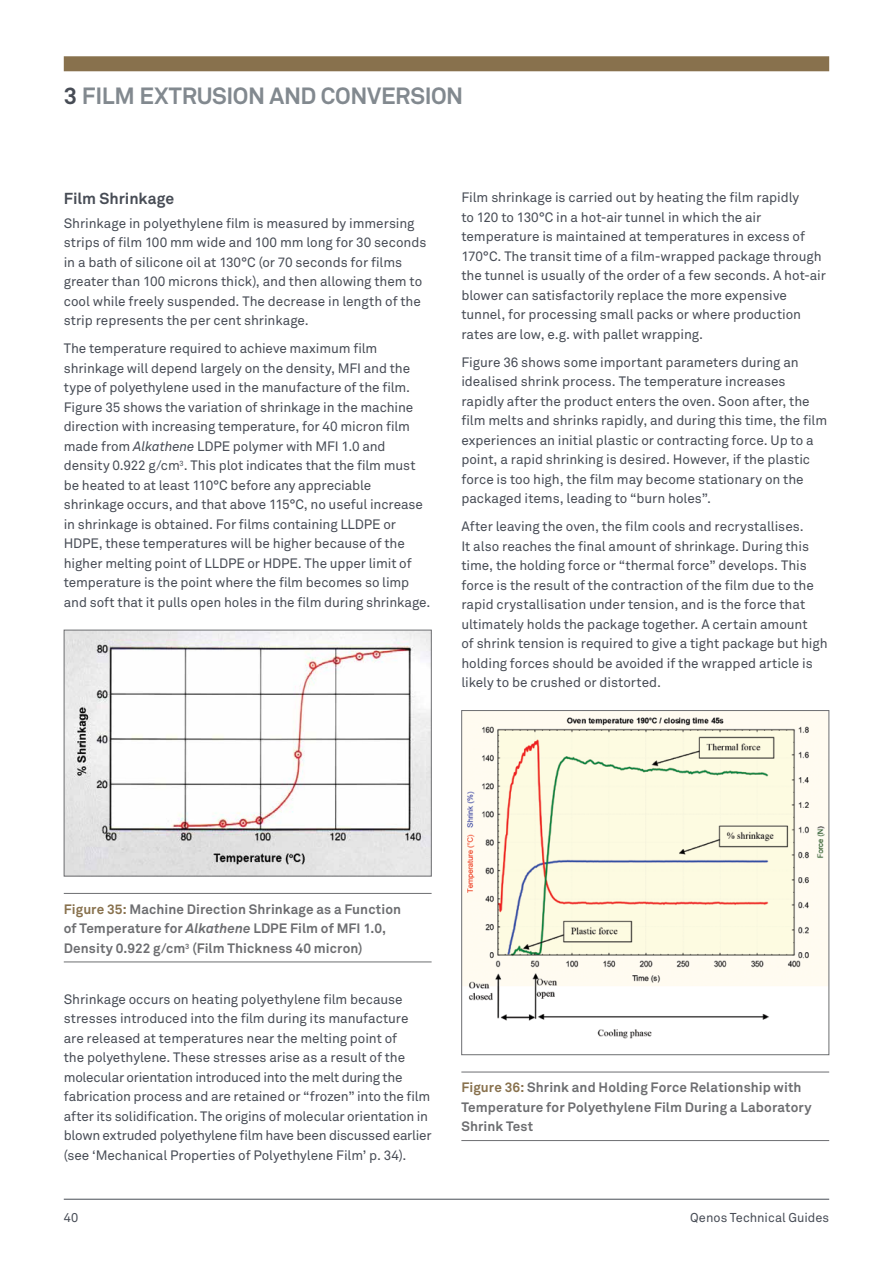
<style>
.page{position:relative;width:893px;height:1263px;background:#fff}
.page>*{position:absolute;margin:0;border:0;box-sizing:border-box;transform-origin:0 0}
.t1{font:700 23.25px "Akkurat";letter-spacing:-.015em;color:#82898f}
.t2{font:700 15.75px "Akkurat";color:#474c55}
.t3{font:13.5px/19.5px "Akkurat";letter-spacing:-.005em;color:#474c55}
.t4{font:700 13.5px/19.5px "Akkurat";letter-spacing:.01em;color:#6d6e71}
.t5{font:12.75px "Akkurat";color:#474c55}
.s1{color:#474c55}
.s2{font-style:italic}
.s3{color:#88714d}
</style>
<div class="page">
<hr style="left:64px;top:1199px;width:765px;height:1px;background:#474c55">
<div style="left:64px;top:56px;width:765px;height:15px;background:#88714d"></div>
<hr style="left:64px;top:893px;width:368px;height:1px;background:#6d6e71">
<hr style="left:64px;top:962px;width:368px;height:1px;background:#6d6e71">
<img style="left:66px;top:632px;width:364px;height:242px">
<div style="left:64px;top:630px;width:368px;height:246px;border:1px solid #6d6e71"></div>
<hr style="left:461px;top:1072px;width:368px;height:1px;background:#6d6e71">
<hr style="left:461px;top:1140px;width:368px;height:1px;background:#6d6e71">
<img style="left:463px;top:712px;width:364px;height:327px">
<div style="left:461px;top:710px;width:368px;height:345px;border:1px solid #6d6e71"></div>
<h1 class="t1" style="left:64px;top:81px;width:401px"><span class="s1">3</span> FILM EXTRUSION AND CONVERSION</h1>
<p class="t2" style="left:64px;top:189px;width:112px">Film Shrinkage</p>
<p class="t3" style="left:64px;top:213px;width:364px">Shrinkage in polyethylene film is measured by immersing strips of film 100 mm wide and 100 mm long for 30 seconds in a bath of silicone oil at 130°C (or 70 seconds for films greater than 100 microns thick), and then allowing them to cool while freely suspended. The decrease in length of the strip represents the per cent shrinkage.</p>
<p class="t3" style="left:64px;top:338px;width:368px">The temperature required to achieve maximum film shrinkage will depend largely on the density, MFI and the type of polyethylene used in the manufacture of the film.<br>Figure 35 shows the variation of shrinkage in the machine direction with increasing temperature, for 40 micron film made from <span class="s2">Alkathene</span> LDPE polymer with MFI 1.0 and density 0.922 g/cm<sup>3</sup>. This plot indicates that the film must be heated to at least 110°C before any appreciable shrinkage occurs, and that above 115°C, no useful increase in shrinkage is obtained. For films containing LLDPE or HDPE, these temperatures will be higher because of the higher melting point of LLDPE or HDPE. The upper limit of temperature is the point where the film becomes so limp and soft that it pulls open holes in the film during shrinkage.</p>
<p class="t3" style="left:461px;top:187px;width:366px">Film shrinkage is carried out by heating the film rapidly<br>to 120 to 130°C in a hot-air tunnel in which the air temperature is maintained at temperatures in excess of 170°C. The transit time of a film-wrapped package through the tunnel is usually of the order of a few seconds. A hot-air blower can satisfactorily replace the more expensive tunnel, for processing small packs or where production rates are low, e.g. with pallet wrapping.</p>
<p class="t3" style="left:461px;top:352px;width:367px">Figure 36 shows some important parameters during an idealised shrink process. The temperature increases rapidly after the product enters the oven. Soon after, the film melts and shrinks rapidly, and during this time, the film experiences an initial plastic or contracting force. Up to a point, a rapid shrinking is desired. However, if the plastic force is too high, the film may become stationary on the packaged items, leading to “burn holes”.</p>
<p class="t3" style="left:461px;top:516px;width:368px">After leaving the oven, the film cools and recrystallises.<br>It also reaches the final amount of shrinkage. During this time, the holding force or “thermal force” develops. This force is the result of the contraction of the film due to the rapid crystallisation under tension, and is the force that ultimately holds the package together. A certain amount<br>of shrink tension is required to give a tight package but high holding forces should be avoided if the wrapped article is likely to be crushed or distorted.</p>
<p class="t4" style="left:64px;top:899px;width:339px"><span class="s3">Figure 35:</span> Machine Direction Shrinkage as a Function of Temperature for <span class="s2">Alkathene</span> LDPE Film of MFI 1.0,<br>Density 0.922 g/cm<sup>3</sup> (Film Thickness 40 micron)</p>
<p class="t3" style="left:64px;top:989px;width:369px">Shrinkage occurs on heating polyethylene film because stresses introduced into the film during its manufacture are released at temperatures near the melting point of<br>the polyethylene. These stresses arise as a result of the molecular orientation introduced into the melt during the fabrication process and are retained or “frozen” into the film after its solidification. The origins of molecular orientation in blown extruded polyethylene film have been discussed earlier (see ‘Mechanical Properties of Polyethylene Film’ p. 34).</p>
<p class="t4" style="left:461px;top:1077px;width:352px"><span class="s3">Figure 36:</span> Shrink and Holding Force Relationship with<br>Temperature for Polyethylene Film During a Laboratory<br>Shrink Test</p>
<p class="t5" style="left:64px;top:1209px;width:16px">40</p>
<p class="t5" style="left:690px;top:1209px;width:140px">Qenos Technical Guides</p>
</div>
